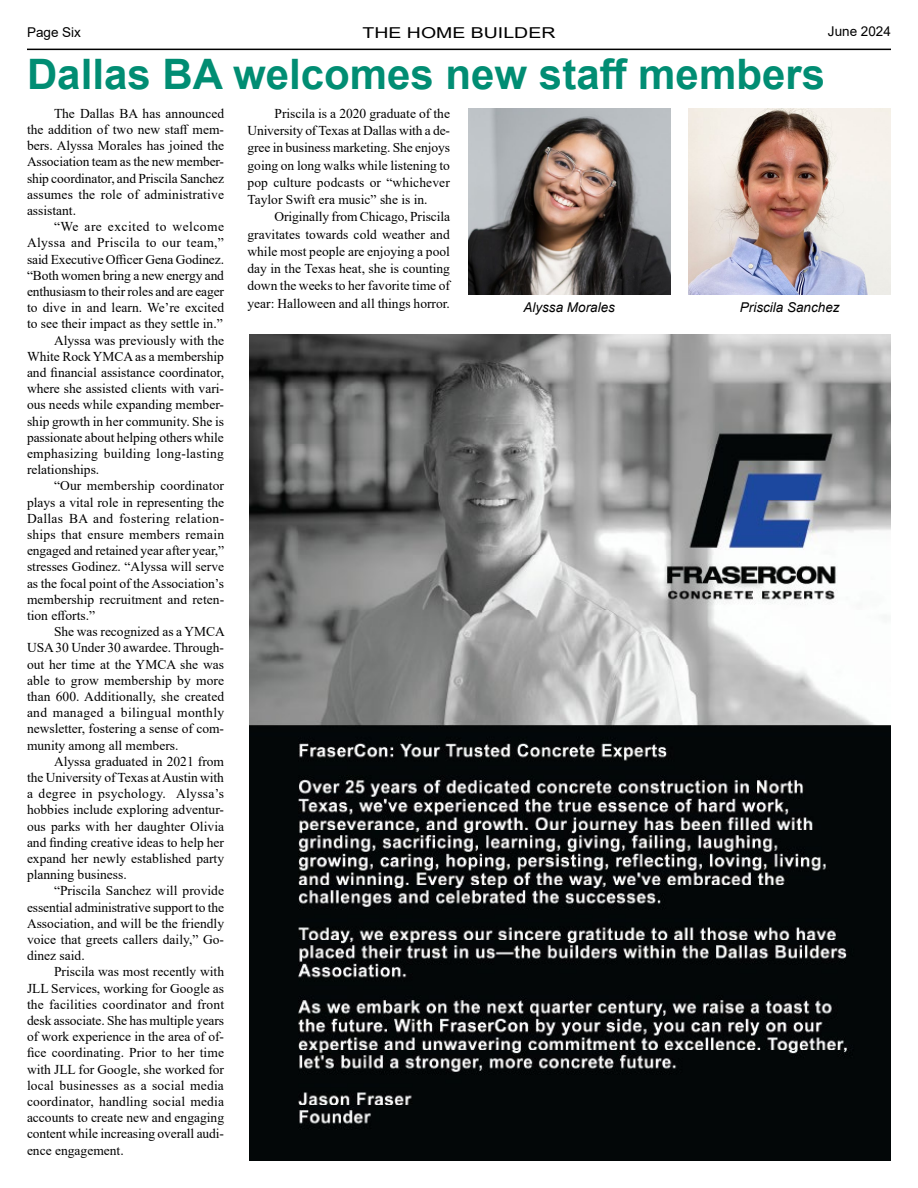
<style>
.page{position:relative;width:918px;height:1188px;background:#fff}
.page>*{position:absolute;margin:0;border:0;box-sizing:border-box;transform-origin:0 0}
.t1{font:700 42px "Arial";color:#018d73}
.t2{font:15px "Arial";color:#000;scale:1.3 1}
.t3{font:13.5px/17.2px "Times New Roman";color:#000;text-align:justify}
.t4{font:13.5px "Times New Roman";letter-spacing:.025em;color:#000}
.t5{font:13.5px "Times New Roman";letter-spacing:.02em;color:#000}
.t6{font:italic 13.5px "Arial";color:#000}
.t7{font:13.5px "Times New Roman";letter-spacing:.035em;color:#000}
.t8{font:13.5px "Arial";color:#000}
</style>
<div class="page">
<hr style="left:27px;top:49px;width:864px;height:1px;background:#000">
<img style="left:468px;top:108px;width:202px;height:187px">
<img style="left:688px;top:108px;width:203px;height:187px">
<img style="left:250px;top:335px;width:641px;height:826px">
<p class="t8" style="left:27px;top:23px;width:56px">Page Six</p>
<p class="t2" style="left:363px;top:22px;width:150px">THE HOME BUILDER</p>
<p class="t8" style="left:828px;top:22px;width:65px">June 2024</p>
<h1 class="t1" style="left:27px;top:45px;width:800px">Dallas BA welcomes new staff members</h1>
<p class="t3" style="left:248px;top:104px;width:204px;text-indent:27px">Priscila is a 2020 graduate of the University of Texas at Dallas with a de&shy;gree in business marketing. She enjoys going on long walks while listening to pop culture podcasts or “whichever Taylor Swift era music” she is in.</p>
<p class="t3" style="left:248px;top:208px;width:204px;text-indent:27px">Originally from Chicago, Priscila gravitates towards cold weather and while most people are enjoying a pool day in the Texas heat, she is counting down the weeks to her favorite time of year: Halloween and all things horror.</p>
<p class="t3" style="left:27px;top:105px;width:199px;line-height:16.2px;text-indent:27px">The Dallas BA has announced the addition of two new staff mem&shy;bers. Alyssa Morales has joined the Association team as the new member&shy;ship coordinator, and Priscila Sanchez assumes the role of administrative assistant.</p>
<p class="t7" style="left:54px;top:217px;width:172px">“We are excited to welcome</p>
<p class="t4" style="left:27px;top:233px;width:198px">Alyssa and Priscila to our team,”</p>
<p class="t3" style="left:27px;top:250px;width:199px">said Executive Officer Gena Godinez.</p>
<p class="t3" style="left:27px;top:266px;width:199px">“Both women bring a new energy and</p>
<p class="t3" style="left:27px;top:282px;width:199px">enthusiasm to their roles and are eager</p>
<p class="t3" style="left:27px;top:299px;width:199px">to dive in and learn. We’re excited</p>
<p class="t3" style="left:27px;top:315px;width:197px">to see their impact as they settle in.”</p>
<p class="t3" style="left:54px;top:331px;width:172px">Alyssa was previously with the</p>
<p class="t3" style="left:27px;top:347px;width:199px">White Rock YMCA as a membership</p>
<p class="t3" style="left:27px;top:363px;width:199px">and financial assistance coordinator,</p>
<p class="t3" style="left:27px;top:380px;width:199px">where she assisted clients with vari-</p>
<p class="t3" style="left:27px;top:396px;width:199px">ous needs while expanding member-</p>
<p class="t3" style="left:27px;top:412px;width:199px">ship growth in her community. She is</p>
<p class="t3" style="left:27px;top:428px;width:198px">passionate about helping others while</p>
<p class="t5" style="left:27px;top:444px;width:198px">emphasizing building long-lasting</p>
<p class="t3" style="left:27px;top:461px;width:74px">relationships.</p>
<p class="t3" style="left:54px;top:477px;width:172px">“Our membership coordinator</p>
<p class="t3" style="left:27px;top:493px;width:199px">plays a vital role in representing the</p>
<p class="t4" style="left:27px;top:509px;width:199px">Dallas BA and fostering relation-</p>
<p class="t3" style="left:27px;top:525px;width:199px">ships that ensure members remain</p>
<p class="t3" style="left:27px;top:542px;width:199px">engaged and retained year after year,”</p>
<p class="t3" style="left:27px;top:558px;width:199px">stresses Godinez. “Alyssa will serve</p>
<p class="t3" style="left:27px;top:574px;width:198px">as the focal point of the Association’s</p>
<p class="t3" style="left:27px;top:590px;width:199px">membership recruitment and reten-</p>
<p class="t3" style="left:27px;top:606px;width:70px">tion efforts.”</p>
<p class="t3" style="left:54px;top:623px;width:172px">She was recognized as a YMCA</p>
<p class="t3" style="left:27px;top:639px;width:199px">USA 30 Under 30 awardee. Through-</p>
<p class="t3" style="left:27px;top:655px;width:199px">out her time at the YMCA she was</p>
<p class="t3" style="left:27px;top:671px;width:199px">able to grow membership by more</p>
<p class="t3" style="left:27px;top:687px;width:199px">than 600. Additionally, she created</p>
<p class="t4" style="left:27px;top:703px;width:199px">and managed a bilingual monthly</p>
<p class="t3" style="left:27px;top:720px;width:199px">newsletter, fostering a sense of com-</p>
<p class="t3" style="left:27px;top:736px;width:153px">munity among all members.</p>
<p class="t3" style="left:54px;top:752px;width:172px">Alyssa graduated in 2021 from</p>
<p class="t3" style="left:27px;top:768px;width:199px">the University of Texas at Austin with</p>
<p class="t5" style="left:27px;top:784px;width:199px">a degree in psychology. Alyssa’s</p>
<p class="t3" style="left:27px;top:801px;width:199px">hobbies include exploring adventur-</p>
<p class="t3" style="left:27px;top:817px;width:199px">ous parks with her daughter Olivia</p>
<p class="t3" style="left:27px;top:833px;width:199px">and finding creative ideas to help her</p>
<p class="t3" style="left:27px;top:849px;width:199px">expand her newly established party</p>
<p class="t3" style="left:27px;top:866px;width:101px">planning business.</p>
<p class="t3" style="left:54px;top:882px;width:172px">“Priscila Sanchez will provide</p>
<p class="t3" style="left:27px;top:898px;width:199px">essential administrative support to the</p>
<p class="t3" style="left:27px;top:914px;width:199px">Association, and will be the friendly</p>
<p class="t3" style="left:27px;top:930px;width:199px">voice that greets callers daily,” Go-</p>
<p class="t3" style="left:27px;top:947px;width:59px">dinez said.</p>
<p class="t3" style="left:54px;top:963px;width:172px">Priscila was most recently with</p>
<p class="t3" style="left:27px;top:979px;width:199px">JLL Services, working for Google as</p>
<p class="t3" style="left:27px;top:995px;width:199px">the facilities coordinator and front</p>
<p class="t3" style="left:27px;top:1011px;width:199px">desk associate. She has multiple years</p>
<p class="t3" style="left:27px;top:1028px;width:199px">of work experience in the area of of-</p>
<p class="t3" style="left:27px;top:1044px;width:199px">fice coordinating. Prior to her time</p>
<p class="t3" style="left:27px;top:1060px;width:199px">with JLL for Google, she worked for</p>
<p class="t3" style="left:27px;top:1076px;width:198px">local businesses as a social media</p>
<p class="t3" style="left:27px;top:1092px;width:199px">coordinator, handling social media</p>
<p class="t3" style="left:27px;top:1109px;width:199px">accounts to create new and engaging</p>
<p class="t3" style="left:27px;top:1125px;width:199px">content while increasing overall audi-</p>
<p class="t3" style="left:27px;top:1141px;width:98px">ence engagement.</p>
<p class="t6" style="left:523px;top:298px;width:93px">Alyssa Morales</p>
<p class="t6" style="left:740px;top:298px;width:101px">Priscila Sanchez</p>
</div>
